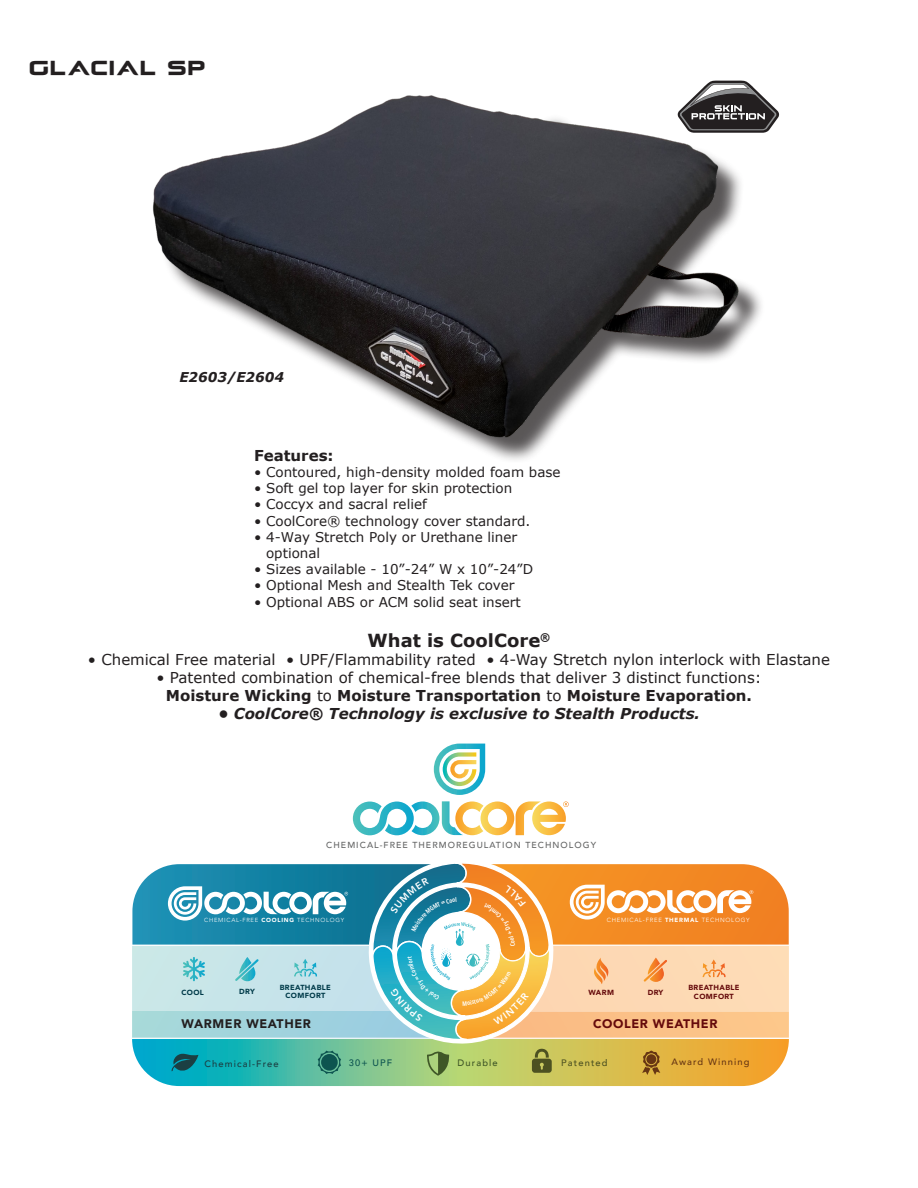
<style>
.page{position:relative;width:918px;height:1188px;background:#fff}
.page>*{position:absolute;margin:0;border:0;box-sizing:border-box;transform-origin:0 0}
.t1{font:700 18px "Verdana";color:#231f20}
.t2{font:16.5px "Quantum Sans 151967";color:#231f20}
.t3{font:15px "Verdana";color:#231f20}
.t4{font:700 15px "Verdana";color:#231f20}
.t5{font:italic 700 15px "Verdana";color:#231f20}
.t6{font:13.5px/16.2px "Verdana";color:#231f20}
.t7{font:italic 700 13.5px "Verdana";color:#231f20}
.t8{font:900 12.45px "Avenir";letter-spacing:.05em;color:#650a0b}
.t9{font:900 12.45px "Avenir";letter-spacing:.05em;color:#231f20}
.t10{font:500 9.3px "Avenir";letter-spacing:.12em;color:#1b3f43}
.t11{font:500 9.3px "Avenir";letter-spacing:.12em;color:#673613}
.t12{font:500 9.3px "Avenir";letter-spacing:.12em;color:#4d5121}
.t13{font:500 9.3px "Avenir";letter-spacing:.12em;color:#3f5727}
.t14{font:500 9.3px "Avenir";color:#0d5450}
.t15{font:500 8.7px "Avenir";letter-spacing:.12em;color:#646565}
.t16{font:900 7.35px "Avenir";letter-spacing:.05em;color:#650a0b}
.t17{font:900 7.35px/8.9px "Avenir";letter-spacing:.05em;color:#003a49;text-align:center}
.t18{font:300 6px "Avenir";letter-spacing:.12em;color:#fff}
.t19{font:300 5.85px "Avenir";letter-spacing:.12em;color:#fff}
.s1{font-weight:400}
.s2{font-weight:900}
</style>
<div class="page">
<svg style="left:434px;top:744px;width:51px;height:51px"></svg>
<svg style="left:353px;top:801px;width:216px;height:34px"></svg>
<div style="left:157px;top:99px;width:608px;height:364px;background:#231f20;opacity:.75"></div>
<img style="left:153px;top:95px;width:587px;height:343px">
<svg style="left:677px;top:81px;width:103px;height:52px"></svg>
<svg style="left:132px;top:863px;width:657px;height:223px;background:#b0ba9a"></svg>
<p class="t2" style="left:28px;top:61px;width:179px">GLACIAL SP</p>
<p class="t7" style="left:179px;top:367px;width:106px">E2603/E2604</p>
<p class="t4" style="left:254px;top:445px;width:81px">Features:</p>
<p class="t6" style="left:254px;top:464px;width:308px">• Contoured, high-density molded foam base</p>
<p class="t6" style="left:254px;top:480px;width:260px">• Soft gel top layer for skin protection</p>
<p class="t6" style="left:254px;top:496px;width:174px">• Coccyx and sacral relief</p>
<p class="t6" style="left:254px;top:512px;width:278px">• CoolCore® technology cover standard.</p>
<p class="t6" style="left:266px;top:529px;width:253px;text-indent:-12px">• 4-Way Stretch Poly or Urethane liner optional</p>
<p class="t6" style="left:254px;top:561px;width:281px">• Sizes available - 10”-24” W x 10”-24”D</p>
<p class="t6" style="left:254px;top:577px;width:262px">• Optional Mesh and Stealth Tek cover</p>
<p class="t6" style="left:254px;top:593px;width:268px">• Optional ABS or ACM solid seat insert</p>
<p class="t1" style="left:368px;top:627px;width:184px">What is CoolCore<sup>®</sup></p>
<p class="t3" style="left:88px;top:649px;width:744px">• Chemical Free material • UPF/Flammability rated • 4-Way Stretch nylon interlock with Elastane</p>
<p class="t3" style="left:156px;top:667px;width:607px">• Patented combination of chemical-free blends that deliver 3 distinct functions:</p>
<p class="t4" style="left:166px;top:685px;width:588px">Moisture Wicking <span class="s1">to</span> Moisture Transportation <span class="s1">to</span> Moisture Evaporation.</p>
<p class="t5" style="left:218px;top:703px;width:483px">• CoolCore® Technology is exclusive to Stealth Products.</p>
<p class="t15" style="left:326px;top:838px;width:271px">CHEMICAL-FREE THERMOREGULATION TECHNOLOGY</p>
<p class="t19" style="left:204px;top:917px;width:141px">CHEMICAL-FREE <span class="s2">COOLING</span> TECHNOLOGY</p>
<p class="t18" style="left:607px;top:917px;width:144px">CHEMICAL-FREE <span class="s2">THERMAL</span> TECHNOLOGY</p>
<p class="t17" style="left:239px;top:987px;width:17px">DRY</p>
<p class="t17" style="left:280px;top:982px;width:53px">BREATHABLE<br>COMFORT</p>
<p class="t17" style="left:181px;top:988px;width:24px">COOL</p>
<p class="t9" style="left:181px;top:1013px;width:131px">WARMER WEATHER</p>
<p class="t16" style="left:588px;top:987px;width:27px">WARM</p>
<p class="t16" style="left:648px;top:986px;width:17px">DRY</p>
<p class="t16" style="left:688px;top:981px;width:53px">BREATHABLE</p>
<p class="t16" style="left:694px;top:990px;width:41px">COMFORT</p>
<p class="t8" style="left:593px;top:1013px;width:126px">COOLER WEATHER</p>
<p class="t10" style="left:205px;top:1056px;width:76px">Chemical-Free</p>
<p class="t14" style="left:349px;top:1055px;width:45px">30+ UPF</p>
<p class="t13" style="left:458px;top:1055px;width:42px">Durable</p>
<p class="t12" style="left:561px;top:1054px;width:48px">Patented</p>
<p class="t11" style="left:672px;top:1054px;width:80px">Award Winning</p>
</div>
